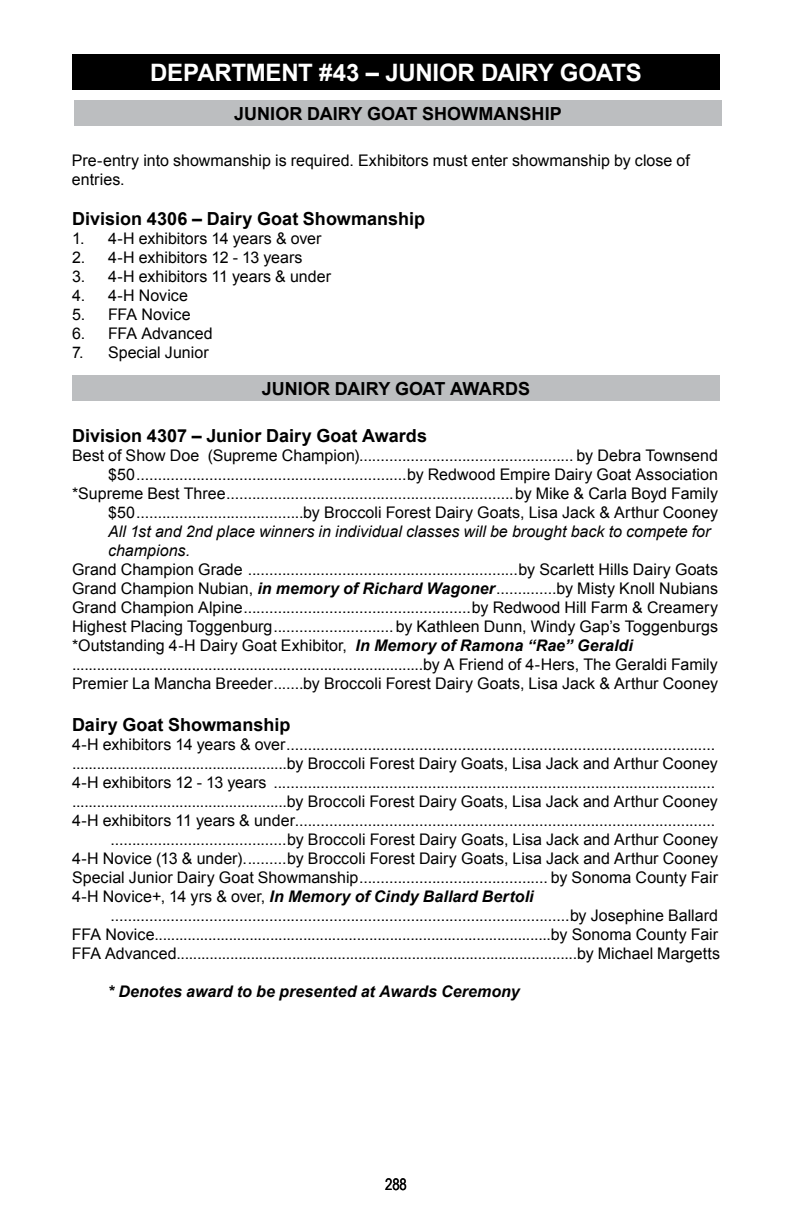
<style>
.page{position:relative;width:792px;height:1224px;background:#fff}
.page>*{position:absolute;margin:0;border:0;box-sizing:border-box;transform-origin:0 0}
.t1{font:700 24px "Arial";letter-spacing:-.015em;color:#fff}
.t2{font:700 18px "Arial";color:#000}
.t3{font:16px/19px "Arial";color:#000}
.t4{font:italic 700 16px "Arial";letter-spacing:.01em;color:#000}
.t5{font:italic 16px/19px "Arial";color:#000}
.t6{font:16px "Arial Narrow";color:#000}
.s1{font-weight:700;font-style:italic}
.s2{font-weight:400;font-style:normal}
</style>
<div class="page">
<div style="left:72px;top:54px;width:648px;height:36px;background:#000"></div>
<div style="left:74px;top:101px;width:648px;height:25px;background:#bcbec0"></div>
<div style="left:72px;top:376px;width:648px;height:25px;background:#bcbec0"></div>
<h1 class="t1" style="left:150px;top:57px;width:493px">DEPARTMENT #43 – JUNIOR DAIRY GOATS</h1>
<p class="t2" style="left:234px;top:102px;width:329px">JUNIOR DAIRY GOAT SHOWMANSHIP</p>
<p class="t3" style="left:72px;top:151px;width:619px">Pre-entry into showmanship is required. Exhibitors must enter showmanship by close of entries.</p>
<p class="t2" style="left:72px;top:207px;width:355px">Division 4306 – Dairy Goat Showmanship</p>
<p class="t3" style="left:72px;top:229px;width:251px">1. 4-H exhibitors 14 years &amp; over</p>
<p class="t3" style="left:72px;top:248px;width:232px">2. 4-H exhibitors 12 - 13 years</p>
<p class="t3" style="left:72px;top:267px;width:261px">3. 4-H exhibitors 11 years &amp; under</p>
<p class="t3" style="left:72px;top:286px;width:118px">4. 4-H Novice</p>
<p class="t3" style="left:72px;top:305px;width:120px">5. FFA Novice</p>
<p class="t3" style="left:72px;top:324px;width:142px">6. FFA Advanced</p>
<p class="t3" style="left:72px;top:343px;width:138px">7. Special Junior</p>
<p class="t2" style="left:262px;top:377px;width:270px">JUNIOR DAIRY GOAT AWARDS</p>
<p class="t2" style="left:72px;top:424px;width:357px">Division 4307 – Junior Dairy Goat Awards</p>
<p class="t3" style="left:72px;top:446px;width:648px;text-align:right">Best of Show Doe (Supreme Champion).................................................. by Debra Townsend $50...............................................................by Redwood Empire Dairy Goat Association *Supreme Best Three...................................................................by Mike &amp; Carla Boyd Family $50.......................................by Broccoli Forest Dairy Goats, Lisa Jack &amp; Arthur Cooney</p>
<p class="t5" style="left:108px;top:522px;width:604px">All 1st and 2nd place winners in individual classes will be brought back to compete for champions.</p>
<p class="t3" style="left:72px;top:560px;width:648px">Grand Champion Grade ...............................................................by Scarlett Hills Dairy Goats Grand Champion Nubian, <span class="s1">in memory of Richard Wagoner</span>..............by Misty Knoll Nubians Grand Champion Alpine.....................................................by Redwood Hill Farm &amp; Creamery Highest Placing Toggenburg............................by Kathleen Dunn, Windy Gap’s Toggenburgs *Outstanding 4-H Dairy Goat Exhibitor, <span class="s1">In Memory of Ramona “Rae” Geraldi </span>.....................................................................................by A Friend of 4-Hers, The Geraldi Family Premier La Mancha Breeder.......by Broccoli Forest Dairy Goats, Lisa Jack &amp; Arthur Cooney</p>
<p class="t2" style="left:72px;top:713px;width:220px">Dairy Goat Showmanship</p>
<p class="t3" style="left:72px;top:735px;width:645px">4-H exhibitors 14 years &amp; over....................................................................................................</p>
<p class="t3" style="left:72px;top:754px;width:647px">....................................................by Broccoli Forest Dairy Goats, Lisa Jack and Arthur Cooney</p>
<p class="t3" style="left:72px;top:773px;width:645px">4-H exhibitors 12 - 13 years .......................................................................................................</p>
<p class="t3" style="left:72px;top:792px;width:647px">....................................................by Broccoli Forest Dairy Goats, Lisa Jack and Arthur Cooney</p>
<p class="t3" style="left:72px;top:811px;width:645px">4-H exhibitors 11 years &amp; under..................................................................................................</p>
<p class="t3" style="left:111px;top:830px;width:609px">.........................................by Broccoli Forest Dairy Goats, Lisa Jack and Arthur Cooney</p>
<p class="t3" style="left:72px;top:849px;width:648px">4-H Novice (13 &amp; under)..........by Broccoli Forest Dairy Goats, Lisa Jack and Arthur Cooney</p>
<p class="t3" style="left:72px;top:868px;width:647px">Special Junior Dairy Goat Showmanship............................................ by Sonoma County Fair</p>
<p class="t4" style="left:72px;top:886px;width:463px"><span class="s2">4-H Novice+, 14 yrs &amp; over,</span> In Memory of Cindy Ballard Bertoli</p>
<p class="t3" style="left:111px;top:906px;width:609px">...........................................................................................................by Josephine Ballard</p>
<p class="t3" style="left:72px;top:925px;width:648px">FFA Novice................................................................................................by Sonoma County Fair</p>
<p class="t3" style="left:72px;top:944px;width:650px">FFA Advanced.................................................................................................by Michael Margetts</p>
<p class="t4" style="left:108px;top:981px;width:413px">* Denotes award to be presented at Awards Ceremony</p>
<p class="t6" style="left:385px;top:1172px;width:23px">288</p>
</div>
